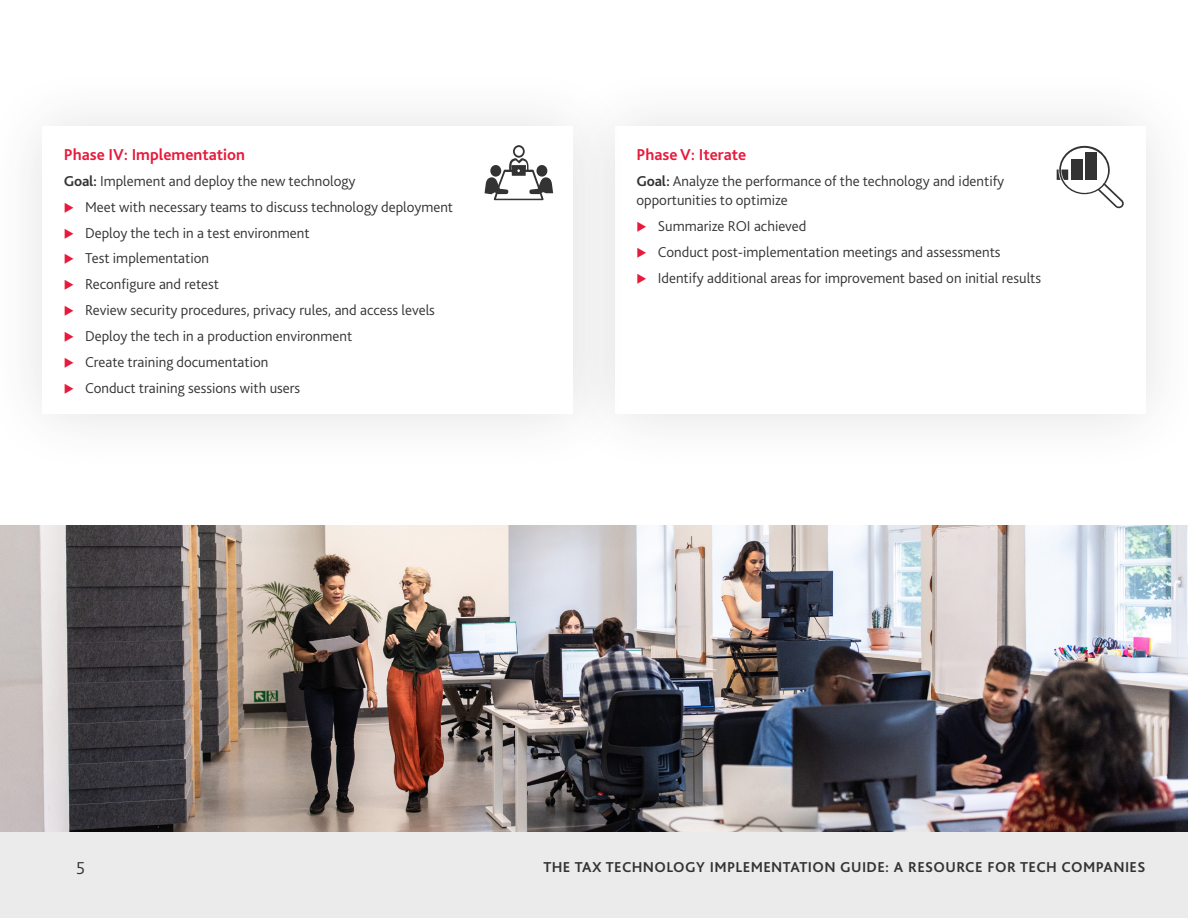
<style>
.page{position:relative;width:1188px;height:918px;background:#fff}
.page>*{position:absolute;margin:0;border:0;box-sizing:border-box;transform-origin:0 0}
.t1{font:300 18px "Bliss Pro";color:#333}
.t2{font:700 16.5px "Bliss Pro";color:#e81a3b}
.t3{font:300 15px/26px "Bliss Pro";color:#333}
.t4{font:700 15px "Bliss Pro";letter-spacing:.025em;color:#333}
.s1{font-weight:700}
</style>
<div class="page">
<div style="left:555px;top:66px;width:633px;height:408px;background:#fbfbfb"></div>
<div style="left:615px;top:126px;width:530px;height:288px;background:#fff"></div>
<svg style="left:1057px;top:145px;width:67px;height:63px"></svg>
<div style="left:0;top:66px;width:633px;height:408px;background:#fbfbfb"></div>
<div style="left:43px;top:126px;width:530px;height:288px;background:#fff"></div>
<svg style="left:485px;top:145px;width:68px;height:55px"></svg>
<img style="left:0;top:526px;width:1188px;height:307px">
<div style="left:0;top:833px;width:1188px;height:85px;background:#ebebeb"></div>
<p class="t2" style="left:64px;top:144px;width:183px">Phase IV: Implementation</p>
<p class="t3" style="left:85px;top:167px;width:370px;text-indent:-21px"><span class="s1">Goal:</span> Implement and deploy the new technology<br>Meet with necessary teams to discuss technology deployment Deploy the tech in a test environment<br>Test implementation<br>Reconfigure and retest<br>Review security procedures, privacy rules, and access levels Deploy the tech in a production environment<br>Create training documentation<br>Conduct training sessions with users</p>
<p class="t2" style="left:637px;top:144px;width:111px">Phase V: Iterate</p>
<p class="t3" style="left:637px;top:171px;width:369px;line-height:19.5px"><span class="s1">Goal:</span> Analyze the performance of the technology and identify opportunities to optimize</p>
<p class="t3" style="left:658px;top:213px;width:385px">Summarize ROI achieved<br>Conduct post-implementation meetings and assessments<br>Identify additional areas for improvement based on initial results</p>
<p class="t1" style="left:76px;top:857px;width:11px">5</p>
<p class="t4" style="left:543px;top:857px;width:604px">THE TAX TECHNOLOGY IMPLEMENTATION GUIDE: A RESOURCE FOR TECH COMPANIES</p>
</div>
